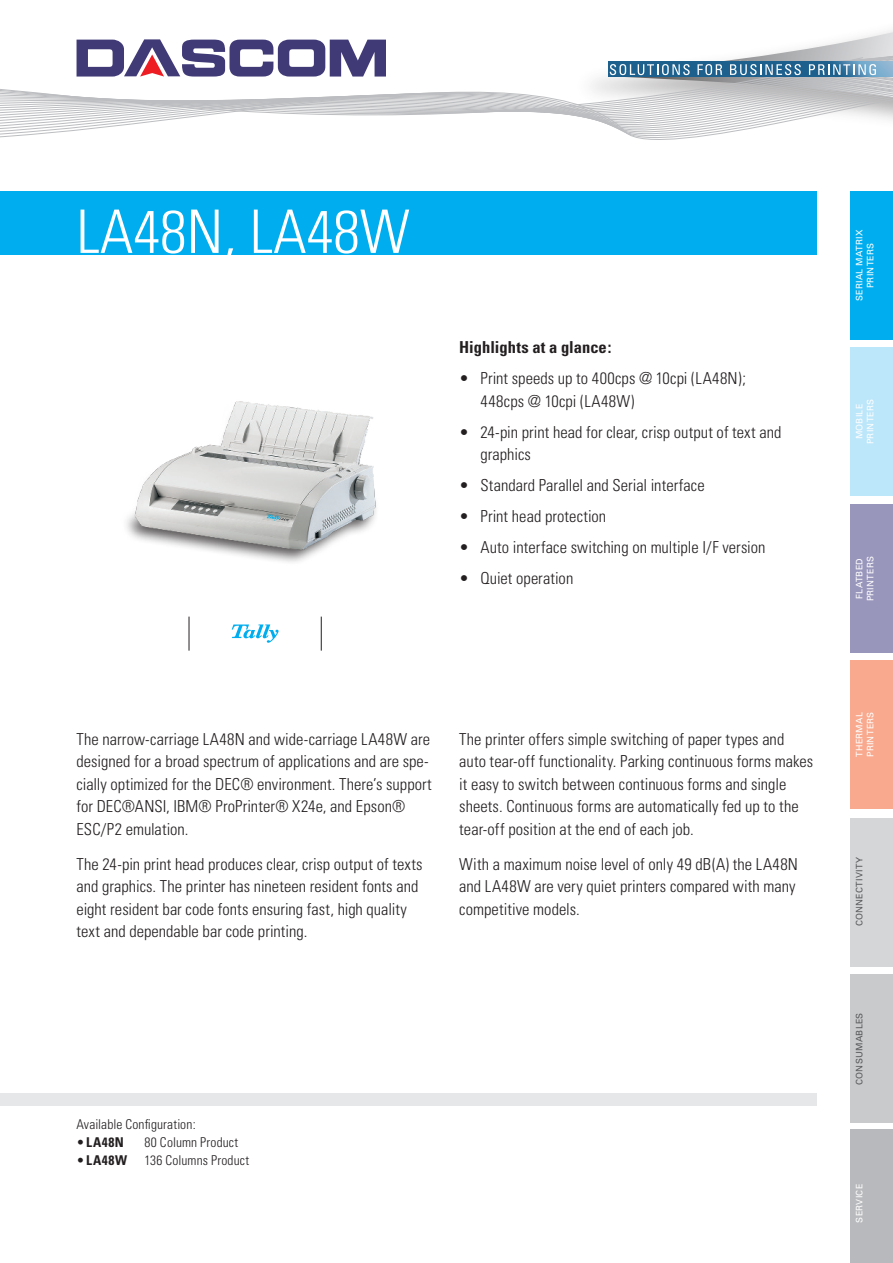
<style>
.page{position:relative;width:893px;height:1263px;background:#fff}
.page>*{position:absolute;margin:0;border:0;box-sizing:border-box;transform-origin:0 0}
.t1{font:300 condensed 60px "Univers";color:#fff}
.t2{font:300 condensed 16.5px/22.5px "Univers";letter-spacing:.005em;color:#231f20}
.t3{font:700 condensed 16.5px "Univers";color:#231f20}
.t4{font:300 condensed 13.5px "Univers";letter-spacing:.01em;color:#231f20}
.t5{font:700 condensed 13.5px "Univers";letter-spacing:.045em;color:#231f20}
.t6{font:9px/10.6px "Univers";letter-spacing:.03em;color:#fff}
.t7{font:9px "Univers";letter-spacing:.03em;color:#57585a}
.s1{font-weight:300}
</style>
<div class="page">
<div style="left:850px;top:660px;width:43px;height:149px;background:#f8a98e"></div>
<div style="left:850px;top:191px;width:43px;height:149px;background:#00aeef"></div>
<div style="left:850px;top:347px;width:43px;height:148px;background:#bce6fa"></div>
<div style="left:850px;top:504px;width:43px;height:149px;background:#9996bc"></div>
<div style="left:850px;top:818px;width:43px;height:149px;background:#d5d6d8"></div>
<div style="left:850px;top:974px;width:43px;height:149px;background:#c9cacc"></div>
<div style="left:850px;top:1129px;width:43px;height:134px;background:#b8b9bc"></div>
<svg style="left:232px;top:624px;width:47px;height:19px"></svg>
<hr style="left:189px;top:617px;width:1px;height:34px;background:#231f20">
<hr style="left:321px;top:617px;width:1px;height:34px;background:#231f20">
<div style="left:0;top:1093px;width:816px;height:13px;background:#e6e7e9"></div>
<svg style="left:0;top:30px;width:893px;height:110px"></svg>
<img style="left:126px;top:401px;width:250px;height:161px">
<div style="left:0;top:191px;width:816px;height:64px;background:#00aeef"></div>
<h1 class="t1" style="left:77px;top:196px;width:285px">Produktname</h1>
<h1 class="t1" style="left:77px;top:196px;width:335px">LA48N, LA48W</h1>
<p class="t3" style="left:459px;top:337px;width:154px">Highlights at a glance:</p>
<p class="t2" style="left:480px;top:367px;width:267px;text-indent:-21px">• Print speeds up to 400cps @ 10cpi (LA48N);<br>448cps @ 10cpi (LA48W)</p>
<p class="t2" style="left:480px;top:421px;width:302px;text-indent:-21px">• 24-pin print head for clear, crisp output of text and graphics</p>
<p class="t2" style="left:459px;top:474px;width:247px">• Standard Parallel and Serial interface</p>
<p class="t2" style="left:459px;top:505px;width:148px">• Print head protection</p>
<p class="t2" style="left:459px;top:536px;width:308px">• Auto interface switching on multiple I/F version</p>
<p class="t2" style="left:459px;top:567px;width:116px">• Quiet operation</p>
<p class="t6" style="left:854px;top:301px;width:73px;text-align:center;rotate:-90deg">SERIAL MATRIX<br>PRINTERS</p>
<p class="t6" style="left:854px;top:444px;width:47px;text-align:center;rotate:-90deg">MOBILE<br>PRINTERS</p>
<p class="t6" style="left:854px;top:601px;width:47px;rotate:-90deg">FLATBED<br>PRINTERS</p>
<p class="t2" style="left:77px;top:727px;width:357px">The narrow-carriage LA48N and wide-carriage LA48W are designed for a broad spectrum of applications and are spe&shy;cially optimized for the DEC® environment. There’s support for DEC®ANSI, IBM® ProPrinter® X24e, and Epson® ESC/P2 emulation.</p>
<p class="t2" style="left:77px;top:853px;width:348px">The 24-pin print head produces clear, crisp output of texts and graphics. The printer has nineteen resident fonts and eight resident bar code fonts ensuring fast, high quality text and dependable bar code printing.</p>
<p class="t2" style="left:459px;top:727px;width:356px">The printer offers simple switching of paper types and auto tear-off functionality. Parking continuous forms makes it easy to switch between continuous forms and single sheets. Continuous forms are automatically fed up to the tear-off position at the end of each job.</p>
<p class="t2" style="left:459px;top:853px;width:340px">With a maximum noise level of only 49 dB(A) the LA48N and LA48W are very quiet printers compared with many competitive models.</p>
<p class="t4" style="left:77px;top:1116px;width:121px">Available Configuration:</p>
<p class="t5" style="left:77px;top:1134px;width:49px"><span class="s1">•</span> LA48N</p>
<p class="t4" style="left:145px;top:1134px;width:95px">80 Column Product</p>
<p class="t5" style="left:77px;top:1152px;width:52px"><span class="s1">•</span> LA48W</p>
<p class="t4" style="left:145px;top:1152px;width:106px">136 Columns Product</p>
<p class="t6" style="left:854px;top:757px;width:47px;rotate:-90deg">THERMAL<br>PRINTERS</p>
<p class="t7" style="left:854px;top:926px;width:71px;rotate:-90deg">CONNECTIVITY</p>
<p class="t7" style="left:854px;top:1085px;width:74px;rotate:-90deg">CONSUMABLES</p>
<p class="t6" style="left:854px;top:1222px;width:40px;rotate:-90deg">SERVICE</p>
</div>
